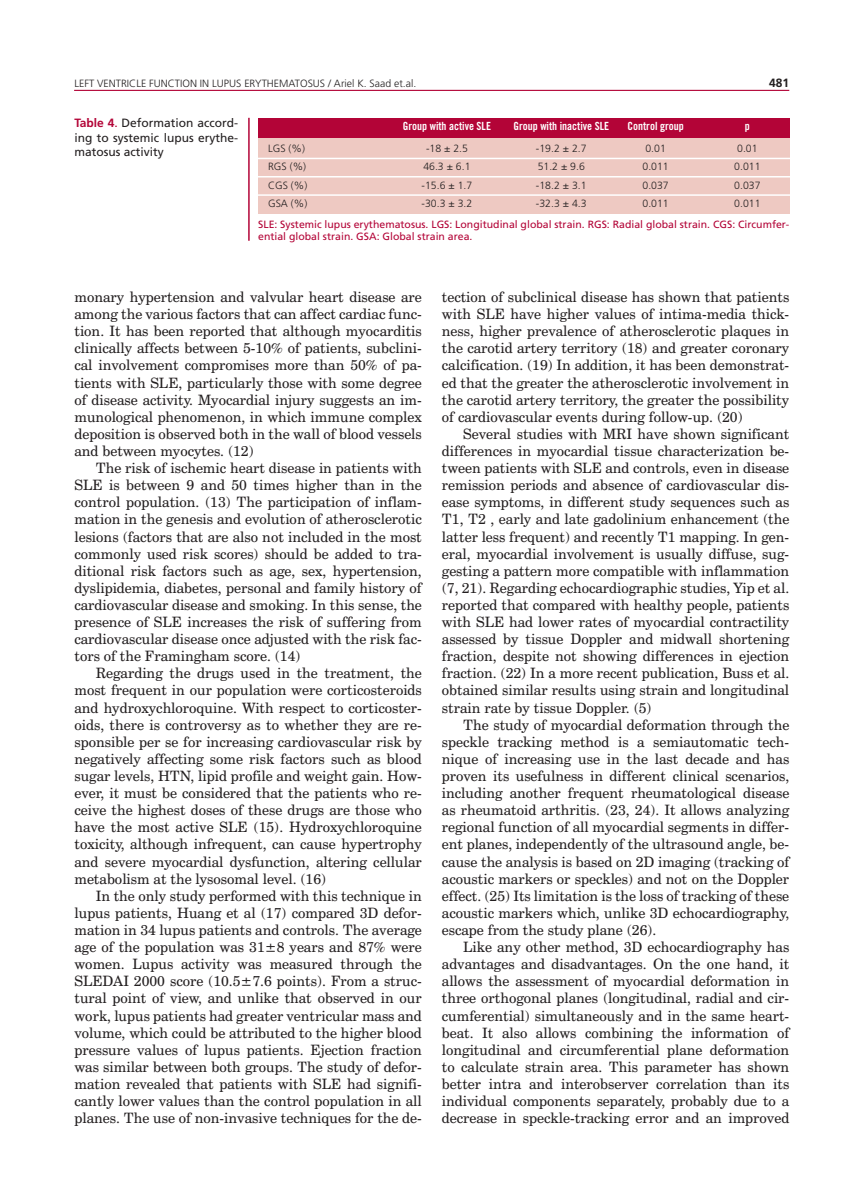
<style>
.page{position:relative;width:851px;height:1191px;background:#fff}
.page>*{position:absolute;margin:0;border:0;box-sizing:border-box;transform-origin:0 0}
.t1{font:14.25px/17.1px "Century Schoolbook BT";color:#231f20;text-align:justify}
.t2{font:12px/14.4px "Frutiger";color:#231f20;text-align:justify}
.t3{font:700 12px "Frutiger LT Std";color:#231f20}
.t4{font:11.25px "Trade Gothic LT Std Bd Cn 20";color:#fff}
.t5{font:300 10.5px/18.3px "Frutiger LT Std";color:#231f20}
.t6{font:10.5px/12.6px "Frutiger LT Std";color:#b30437}
.s1{font-family:"Frutiger LT Std";font-weight:700;color:#b30437}
.s2{color:#b30437}
</style>
<div class="page">
<hr style="left:74px;top:90px;width:715px;height:1px;background:#b30437">
<hr style="left:248px;top:118px;width:1px;height:123px;background:#b30437">
<div style="left:258px;top:118px;width:531px;height:21px;background:#b30437"></div>
<div style="left:258px;top:139px;width:531px;height:75px;background:#eec9c2"></div>
<hr style="left:250px;top:158px;width:540px;height:1px;background:#fff">
<hr style="left:254px;top:194px;width:539px;height:2px;background:#fff">
<hr style="left:250px;top:176px;width:540px;height:1px;background:#fff">
<p class="t5" style="left:74px;top:74px;width:35px">LEFT VENTRI</p>
<p class="t5" style="left:129px;top:74px;width:52px">CLE FUNCTION</p>
<p class="t5" style="left:200px;top:74px;width:52px">IN LUPUS ERYTHEMATO</p>
<p class="t5" style="left:307px;top:74px;width:110px">SUS / Ariel K. Saad et.al.</p>
<p class="t3" style="left:769px;top:75px;width:22px">481</p>
<p class="t2" style="left:74px;top:116px;width:165px"><span class="s1">Table 4</span><span class="s2">.</span> Deformation accord&shy;ing to systemic lupus erythe&shy;matosus activity</p>
<p class="t4" style="left:403px;top:120px;width:90px">Group with active SLE</p>
<p class="t4" style="left:513px;top:120px;width:97px">Group with inactive SLE</p>
<p class="t4" style="left:627px;top:120px;width:58px">Control group</p>
<p class="t4" style="left:744px;top:120px;width:6px">p</p>
<p class="t5" style="left:268px;top:139px;width:41px">LGS (%)<br>RGS (%)<br>CGS (%)<br>GSA (%)</p>
<p class="t5" style="left:421px;top:139px;width:52px;text-align:center">-18 ± 2.5<br>46.3 ± 6.1 -15.6 ± 1.7 -30.3 ± 3.2</p>
<p class="t5" style="left:536px;top:139px;width:52px">-19.2 ± 2.7<br>51.2 ± 9.6 -18.2 ± 3.1 -32.3 ± 4.3</p>
<p class="t5" style="left:734px;top:139px;width:28px">0.01<br>0.011<br>0.037<br>0.011</p>
<p class="t5" style="left:642px;top:139px;width:28px">0.01<br>0.011<br>0.037<br>0.011</p>
<p class="t6" style="left:258px;top:218px;width:532px">SLE: Systemic lupus erythematosus. LGS: Longitudinal global strain. RGS: Radial global strain. CGS: Circumfer&shy;ential global strain. GSA: Global strain area.</p>
<p class="t1" style="left:74px;top:288px;width:349px">monary hypertension and valvular heart disease are among the various factors that can affect cardiac func&shy;tion. It has been reported that although myocarditis clinically affects between 5-10% of patients, subclini&shy;cal involvement compromises more than 50% of pa&shy;tients with SLE, particularly those with some degree of disease activity. Myocardial injury suggests an im&shy;munological phenomenon, in which immune complex deposition is observed both in the wall of blood vessels and between myocytes. (12)</p>
<p class="t1" style="left:74px;top:459px;width:349px;text-indent:21px">The risk of ischemic heart disease in patients with SLE is between 9 and 50 times higher than in the control population. (13) The participation of inflam&shy;mation in the genesis and evolution of atherosclerotic lesions (factors that are also not included in the most commonly used risk scores) should be added to tra&shy;ditional risk factors such as age, sex, hypertension, dyslipidemia, diabetes, personal and family history of cardiovascular disease and smoking. In this sense, the presence of SLE increases the risk of suffering from cardiovascular disease once adjusted with the risk fac&shy;tors of the Framingham score. (14)</p>
<p class="t1" style="left:74px;top:664px;width:349px;text-indent:21px">Regarding the drugs used in the treatment, the most frequent in our population were corticosteroids and hydroxychloroquine. With respect to corticoster&shy;oids, there is controversy as to whether they are re&shy;sponsible per se for increasing cardiovascular risk by negatively affecting some risk factors such as blood sugar levels, HTN, lipid profile and weight gain. How&shy;ever, it must be considered that the patients who re&shy;ceive the highest doses of these drugs are those who have the most active SLE (15). Hydroxychloroquine toxicity, although infrequent, can cause hypertrophy and severe myocardial dysfunction, altering cellular metabolism at the lysosomal level. (16)</p>
<p class="t1" style="left:74px;top:887px;width:349px;text-indent:21px">In the only study performed with this technique in lupus patients, Huang et al (17) compared 3D defor&shy;mation in 34 lupus patients and controls. The average age of the population was 31±8 years and 87% were women. Lupus activity was measured through the SLEDAI 2000 score (10.5±7.6 points). From a struc&shy;tural point of view, and unlike that observed in our work, lupus patients had greater ventricular mass and volume, which could be attributed to the higher blood pressure values of lupus patients. Ejection fraction was similar between both groups. The study of defor&shy;mation revealed that patients with SLE had signifi&shy;cantly lower values than the control population in all planes. The use of non-invasive techniques for the de-</p>
<p class="t1" style="left:442px;top:288px;width:349px">tection of subclinical disease has shown that patients with SLE have higher values of intima-media thick&shy;ness, higher prevalence of atherosclerotic plaques in the carotid artery territory (18) and greater coronary calcification. (19) In addition, it has been demonstrat&shy;ed that the greater the atherosclerotic involvement in the carotid artery territory, the greater the possibility of cardiovascular events during follow-up. (20)</p>
<p class="t1" style="left:442px;top:425px;width:349px;text-indent:21px">Several studies with MRI have shown significant differences in myocardial tissue characterization be&shy;tween patients with SLE and controls, even in disease remission periods and absence of cardiovascular dis&shy;ease symptoms, in different study sequences such as T1, T2 , early and late gadolinium enhancement (the latter less frequent) and recently T1 mapping. In gen&shy;eral, myocardial involvement is usually diffuse, sug&shy;gesting a pattern more compatible with inflammation (7, 21). Regarding echocardiographic studies, Yip et al. reported that compared with healthy people, patients with SLE had lower rates of myocardial contractility assessed by tissue Doppler and midwall shortening fraction, despite not showing differences in ejection fraction. (22) In a more recent publication, Buss et al. obtained similar results using strain and longitudinal strain rate by tissue Doppler. (5)</p>
<p class="t1" style="left:442px;top:716px;width:349px;text-indent:21px">The study of myocardial deformation through the speckle tracking method is a semiautomatic tech&shy;nique of increasing use in the last decade and has proven its usefulness in different clinical scenarios, including another frequent rheumatological disease as rheumatoid arthritis. (23, 24). It allows analyzing regional function of all myocardial segments in differ&shy;ent planes, independently of the ultrasound angle, be&shy;cause the analysis is based on 2D imaging (tracking of acoustic markers or speckles) and not on the Doppler effect. (25) Its limitation is the loss of tracking of these acoustic markers which, unlike 3D echocardiography, escape from the study plane (26).</p>
<p class="t1" style="left:442px;top:938px;width:349px;text-indent:21px">Like any other method, 3D echocardiography has advantages and disadvantages. On the one hand, it allows the assessment of myocardial deformation in three orthogonal planes (longitudinal, radial and cir&shy;cumferential) simultaneously and in the same heart&shy;beat. It also allows combining the information of longitudinal and circumferential plane deformation to calculate strain area. This parameter has shown better intra and interobserver correlation than its individual components separately, probably due to a decrease in speckle-tracking error and an improved</p>
</div>
